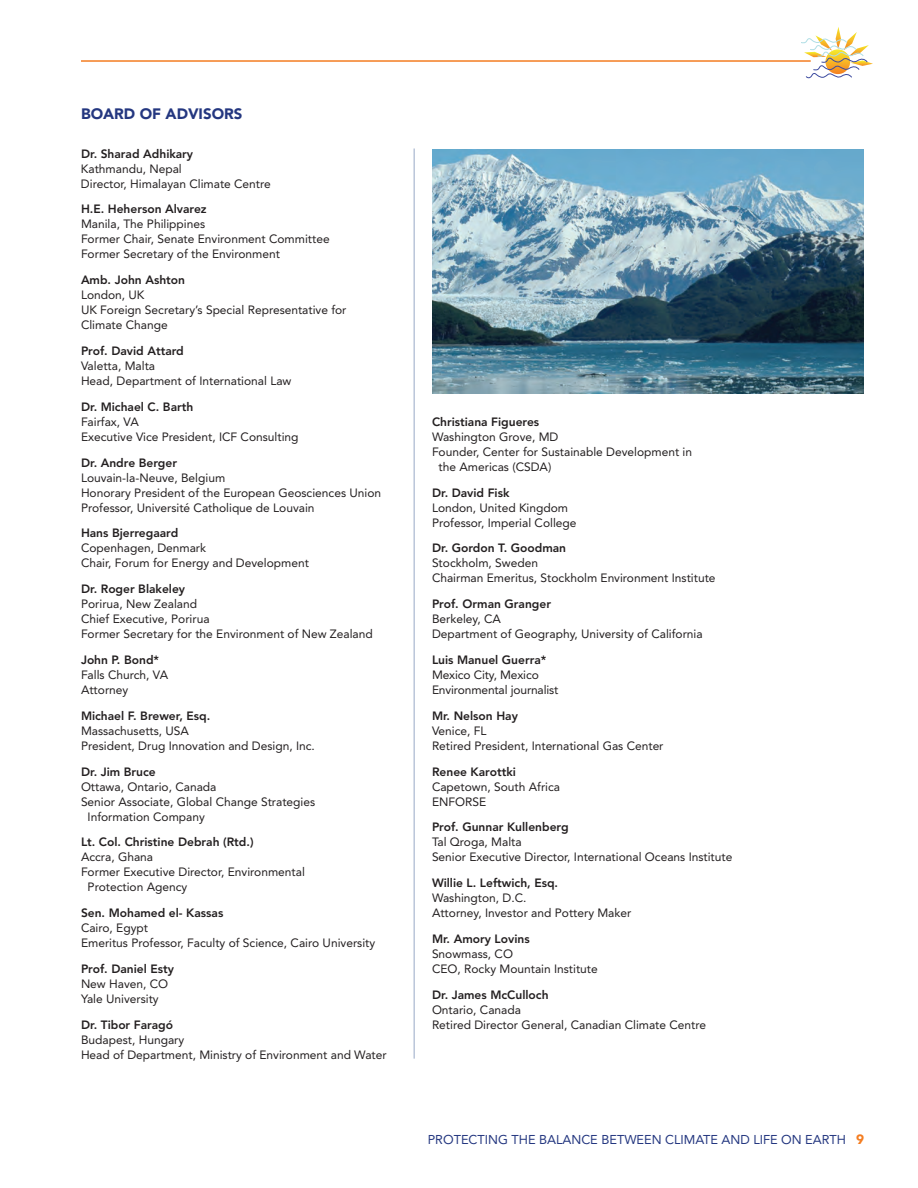
<style>
.page{position:relative;width:918px;height:1188px;background:#fff}
.page>*{position:absolute;margin:0;border:0;box-sizing:border-box;transform-origin:0 0}
.t1{font:900 15px "Avenir";color:#243780}
.t2{font:12.75px "Avenir";color:#243780}
.t3{font:12px/15px "Avenir";color:#231f20}
.t4{font:800 12px "Avenir";color:#231f20}
.s1{font-weight:900;font-size:13.5px;color:#f47d21}
</style>
<div class="page">
<hr style="left:81px;top:60px;width:730px;height:2px;background:#f47d21">
<svg style="left:801px;top:27px;width:72px;height:51px"></svg>
<hr style="left:414px;top:148px;width:1px;height:911px;background:#97a9c7">
<img style="left:432px;top:150px;width:432px;height:244px">
<p class="t1" style="left:81px;top:108px;width:163px">BOARD OF ADVISORS</p>
<p class="t4" style="left:81px;top:148px;width:114px">Dr. Sharad Adhikary</p>
<p class="t3" style="left:81px;top:162px;width:191px">Kathmandu, Nepal<br>Director, Himalayan Climate Centre</p>
<p class="t4" style="left:81px;top:204px;width:127px">H.E. Heherson Alvarez</p>
<p class="t3" style="left:81px;top:218px;width:250px">Manila, The Philippines<br>Former Chair, Senate Environment Committee<br>Former Secretary of the Environment</p>
<p class="t4" style="left:81px;top:275px;width:106px">Amb. John Ashton</p>
<p class="t3" style="left:81px;top:289px;width:267px">London, UK<br>UK Foreign Secretary’s Special Representative for<br>Climate Change</p>
<p class="t4" style="left:81px;top:346px;width:104px">Prof. David Attard</p>
<p class="t3" style="left:81px;top:359px;width:212px">Valetta, Malta<br>Head, Department of International Law</p>
<p class="t4" style="left:81px;top:402px;width:114px">Dr. Michael C. Barth</p>
<p class="t3" style="left:81px;top:415px;width:219px">Fairfax, VA<br>Executive Vice President, ICF Consulting</p>
<p class="t4" style="left:81px;top:457px;width:98px">Dr. Andre Berger</p>
<p class="t3" style="left:81px;top:471px;width:302px">Louvain-la-Neuve, Belgium<br>Honorary President of the European Geosciences Union<br>Professor, Université Catholique de Louvain</p>
<p class="t4" style="left:81px;top:528px;width:99px">Hans Bjerregaard</p>
<p class="t3" style="left:81px;top:542px;width:230px">Copenhagen, Denmark<br>Chair, Forum for Energy and Development</p>
<p class="t4" style="left:81px;top:584px;width:106px">Dr. Roger Blakeley</p>
<p class="t3" style="left:81px;top:598px;width:293px">Porirua, New Zealand<br>Chief Executive, Porirua<br>Former Secretary for the Environment of New Zealand</p>
<p class="t4" style="left:81px;top:655px;width:80px">John P. Bond*</p>
<p class="t3" style="left:81px;top:668px;width:89px">Falls Church, VA<br>Attorney</p>
<p class="t4" style="left:81px;top:711px;width:131px">Michael F. Brewer, Esq.</p>
<p class="t3" style="left:81px;top:724px;width:235px">Massachusetts, USA<br>President, Drug Innovation and Design, Inc.</p>
<p class="t4" style="left:81px;top:766px;width:76px">Dr. Jim Bruce</p>
<p class="t3" style="left:81px;top:780px;width:137px">Ottawa, Ontario, Canada</p>
<p class="t3" style="left:81px;top:795px;width:236px">Senior Associate, Global Change Strategies</p>
<p class="t3" style="left:88px;top:810px;width:119px">Information Company</p>
<p class="t4" style="left:81px;top:837px;width:174px">Lt. Col. Christine Debrah (Rtd.)</p>
<p class="t3" style="left:81px;top:851px;width:74px">Accra, Ghana</p>
<p class="t3" style="left:81px;top:866px;width:225px">Former Executive Director, Environmental</p>
<p class="t3" style="left:88px;top:881px;width:101px">Protection Agency</p>
<p class="t4" style="left:81px;top:908px;width:144px">Sen. Mohamed el- Kassas</p>
<p class="t3" style="left:81px;top:922px;width:296px">Cairo, Egypt<br>Emeritus Professor, Faculty of Science, Cairo University</p>
<p class="t4" style="left:81px;top:964px;width:95px">Prof. Daniel Esty</p>
<p class="t3" style="left:81px;top:977px;width:89px">New Haven, CO<br>Yale University</p>
<p class="t4" style="left:81px;top:1020px;width:94px">Dr. Tibor Faragó</p>
<p class="t3" style="left:81px;top:1033px;width:307px">Budapest, Hungary<br>Head of Department, Ministry of Environment and Water</p>
<p class="t4" style="left:432px;top:417px;width:109px">Christiana Figueres</p>
<p class="t3" style="left:432px;top:430px;width:128px">Washington Grove, MD</p>
<p class="t3" style="left:432px;top:445px;width:262px">Founder, Center for Sustainable Development in</p>
<p class="t3" style="left:439px;top:460px;width:114px">the Americas (CSDA)</p>
<p class="t4" style="left:432px;top:488px;width:79px">Dr. David Fisk</p>
<p class="t3" style="left:432px;top:501px;width:146px">London, United Kingdom<br>Professor, Imperial College</p>
<p class="t4" style="left:432px;top:543px;width:136px">Dr. Gordon T. Goodman</p>
<p class="t3" style="left:432px;top:557px;width:285px">Stockholm, Sweden<br>Chairman Emeritus, Stockholm Environment Institute</p>
<p class="t4" style="left:432px;top:599px;width:121px">Prof. Orman Granger</p>
<p class="t3" style="left:432px;top:613px;width:272px">Berkeley, CA<br>Department of Geography, University of California</p>
<p class="t4" style="left:432px;top:655px;width:116px">Luis Manuel Guerra*</p>
<p class="t3" style="left:432px;top:668px;width:128px">Mexico City, Mexico<br>Environmental journalist</p>
<p class="t4" style="left:432px;top:711px;width:87px">Mr. Nelson Hay</p>
<p class="t3" style="left:432px;top:724px;width:233px">Venice, FL<br>Retired President, International Gas Center</p>
<p class="t4" style="left:432px;top:767px;width:85px">Renee Karottki</p>
<p class="t3" style="left:432px;top:780px;width:130px">Capetown, South Africa<br>ENFORSE</p>
<p class="t4" style="left:432px;top:822px;width:138px">Prof. Gunnar Kullenberg</p>
<p class="t3" style="left:432px;top:836px;width:302px">Tal Qroga, Malta<br>Senior Executive Director, International Oceans Institute</p>
<p class="t4" style="left:432px;top:878px;width:128px">Willie L. Leftwich, Esq.</p>
<p class="t3" style="left:432px;top:892px;width:201px">Washington, D.C.<br>Attorney, Investor and Pottery Maker</p>
<p class="t4" style="left:432px;top:934px;width:99px">Mr. Amory Lovins</p>
<p class="t3" style="left:432px;top:947px;width:167px">Snowmass, CO<br>CEO, Rocky Mountain Institute</p>
<p class="t4" style="left:432px;top:990px;width:118px">Dr. James McCulloch</p>
<p class="t3" style="left:432px;top:1003px;width:276px">Ontario, Canada<br>Retired Director General, Canadian Climate Centre</p>
<p class="t2" style="left:428px;top:1135px;width:438px">PROTECTING THE BALANCE BETWEEN CLIMATE AND LIFE ON EARTH <span class="s1">9</span></p>
</div>
